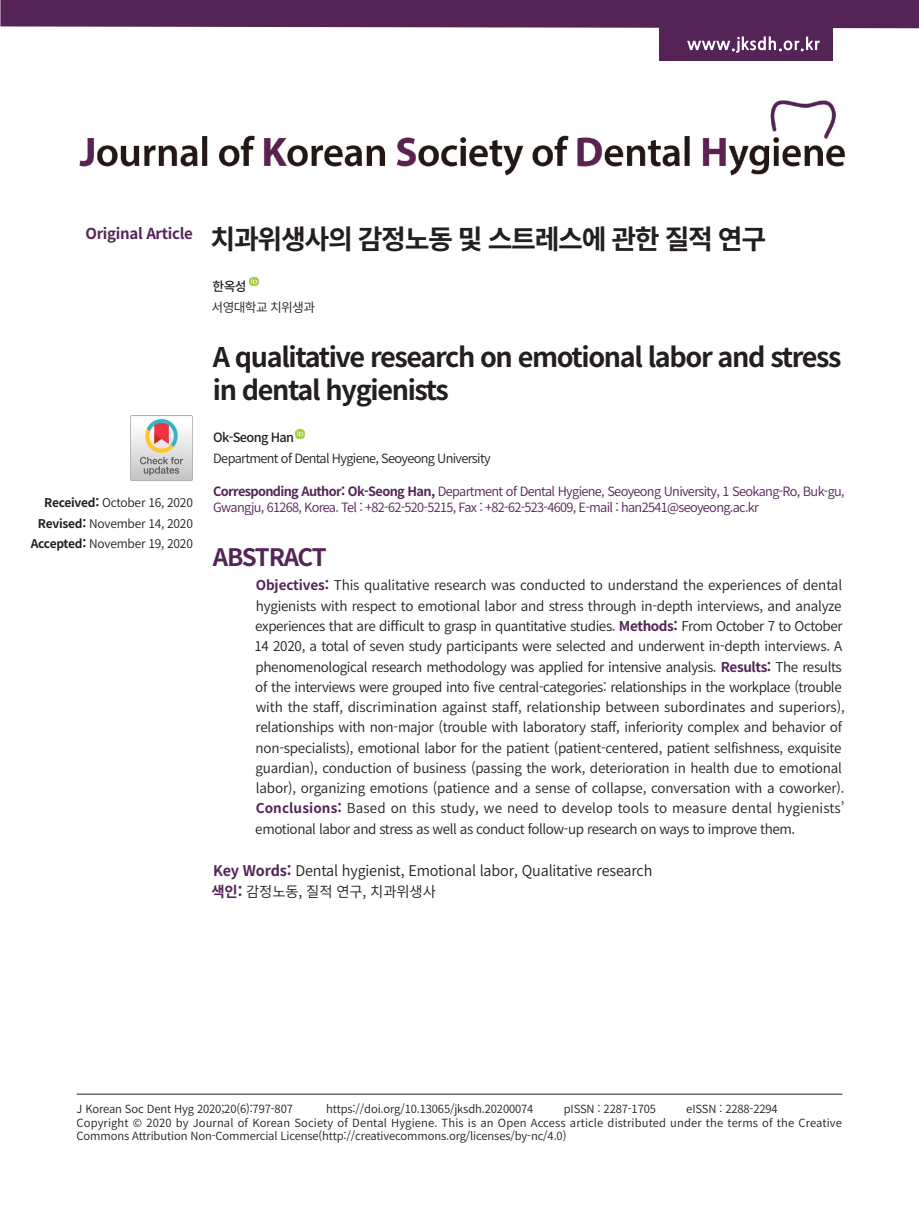
<style>
.page{position:relative;width:919px;height:1217px;background:#fff}
.page>*{position:absolute;margin:0;border:0;box-sizing:border-box;transform-origin:0 0}
.t1{font:700 27px/33px "Source Han Sans KR";letter-spacing:-.05em;color:#231f20}
.t2{font:700 24px "Source Han Sans KR";letter-spacing:-.06em;color:#542457}
.t3{font:700 15px "Source Han Sans KR";letter-spacing:-.02em;color:#542457}
.t4{font:14.7px/20.2px "Source Han Sans KR";letter-spacing:-.01em;color:#231f20}
.t5{font:13.5px/20.2px "Source Han Sans KR";letter-spacing:-.015em;color:#231f20}
.t6{font:12.75px/15.8px "Source Han Sans KR";letter-spacing:-.05em;color:#542457}
.t7{font:12.75px "Source Han Sans KR";letter-spacing:-.05em;color:#231f20}
.t8{font:500 12.75px "Source Han Sans KR";letter-spacing:-.05em;color:#231f20}
.t9{font:12px/20.2px "Source Han Sans KR";letter-spacing:-.02em;color:#231f20;text-align:right}
.t10{font:11.25px/13.5px "Source Han Sans KR";letter-spacing:-.01em;color:#231f20}
.s1{font-weight:700}
.s2{font-weight:700;color:#542457}
</style>
<div class="page">
<div style="left:659px;top:26px;width:173px;height:35px;background:#542457"></div>
<svg style="left:687px;top:36px;width:132px;height:17px"></svg>
<div style="left:0;top:0;width:918px;height:28px;background:#542457"></div>
<img style="left:80px;top:100px;width:765px;height:76px">
<hr style="left:77px;top:1093px;width:765px;height:1px;background:#231f20">
<img style="left:130px;top:415px;width:63px;height:66px">
<svg style="left:250px;top:277px;width:8px;height:9px"></svg>
<svg style="left:296px;top:429px;width:8px;height:9px"></svg>
<p class="t3" style="left:85px;top:225px;width:109px">Original Article</p>
<p class="t9" style="left:31px;top:493px;width:164px"><span class="s1">Received:</span> October 16, 2020<br><span class="s1">Revised:</span> November 14, 2020<br><span class="s1">Accepted:</span> November 19, 2020</p>
<h1 class="t1" style="left:210px;top:223px;width:557px">치과위생사의 감정노동 및 스트레스에 관한 질적 연구</h1>
<p class="t8" style="left:212px;top:279px;width:35px">한옥성</p>
<p class="t7" style="left:212px;top:300px;width:105px">서영대학교 치위생과</p>
<h1 class="t1" style="left:213px;top:341px;width:630px">A qualitative research on emotional labor and stress in dental hygienists</h1>
<p class="t8" style="left:213px;top:429px;width:82px">Ok-Seong Han</p>
<p class="t7" style="left:213px;top:450px;width:279px">Department of Dental Hygiene, Seoyeong University</p>
<p class="t6" style="left:213px;top:484px;width:633px"><span class="s1">Corresponding Author: Ok-Seong Han,</span> Department of Dental Hygiene, Seoyeong University, 1 Seokang-Ro, Buk-gu,<br>Gwangju, 61268, Korea. Tel : +82-62-520-5215, Fax : +82-62-523-4609, E-mail : han2541@seoyeong.ac.kr</p>
<h2 class="t2" style="left:213px;top:544px;width:115px">ABSTRACT</h2>
<p class="t5" style="left:254px;top:575px;width:592px"><span class="s2">Objectives:</span> This qualitative research was conducted to understand the experiences of dental hygienists with respect to emotional labor and stress through in-depth interviews, and analyze experiences that are difficult to grasp in quantitative studies. <span class="s2">Methods:</span> From October 7 to October 14 2020, a total of seven study participants were selected and underwent in-depth interviews. A phenomenological research methodology was applied for intensive analysis. <span class="s2">Results:</span> The results of the interviews were grouped into five central-categories: relationships in the workplace (trouble with the staff, discrimination against staff, relationship between subordinates and superiors), relationships with non-major (trouble with laboratory staff, inferiority complex and behavior of non-specialists), emotional labor for the patient (patient-centered, patient selfishness, exquisite guardian), conduction of business (passing the work, deterioration in health due to emotional labor), organizing emotions (patience and a sense of collapse, conversation with a coworker).<br><span class="s2">Conclusions:</span> Based on this study, we need to develop tools to measure dental hygienists’ emotional labor and stress as well as conduct follow-up research on ways to improve them.</p>
<p class="t4" style="left:211px;top:860px;width:442px"><span class="s2">Key Words:</span> Dental hygienist, Emotional labor, Qualitative research <span class="s2">색인:</span> 감정노동, 질적 연구, 치과위생사</p>
<p class="t10" style="left:77px;top:1102px;width:218px">J Korean Soc Dent Hyg 2020;20(6):797-807</p>
<p class="t10" style="left:326px;top:1102px;width:209px">https://doi.org/10.13065/jksdh.20200074</p>
<p class="t10" style="left:563px;top:1102px;width:94px">pISSN : 2287-1705</p>
<p class="t10" style="left:77px;top:1102px;width:766px;text-indent:609px">eISSN : 2288-2294<br>Copyright © 2020 by Journal of Korean Society of Dental Hygiene. This is an Open Access article distributed under the terms of the Creative<br>Commons Attribution Non-Commercial License(http://creativecommons.org/licenses/by-nc/4.0)</p>
</div>
